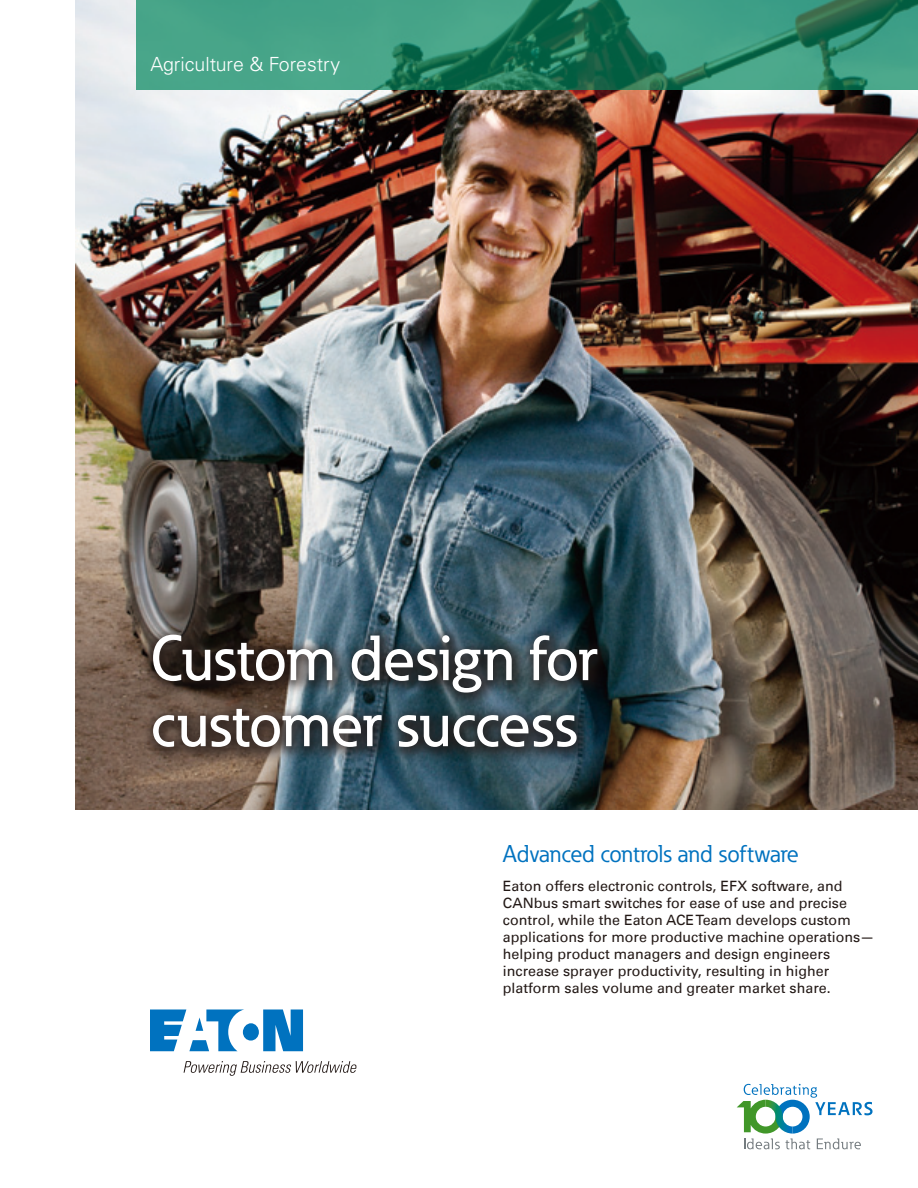
<style>
.page{position:relative;width:918px;height:1188px;background:#fff}
.page>*{position:absolute;margin:0;border:0;box-sizing:border-box;transform-origin:0 0}
.t1{font:500 63px/66px "Eaton";color:#fff}
.t2{font:24px "Eaton";letter-spacing:-.01em;color:#0072bf}
.t3{font:300 19.5px "Univers LT Std";color:#fff}
.t4{font:14.25px/17.1px "Univers LT";color:#231916}
</style>
<div class="page">
<img style="left:75px;top:0;width:843px;height:809px">
<svg style="left:136px;top:0;width:782px;height:89px;background:#379175"></svg>
<svg style="left:150px;top:1010px;width:153px;height:41px"></svg>
<svg style="left:184px;top:1061px;width:173px;height:15px"></svg>
<div style="left:139px;top:621px;width:473px;height:140px;background:#231916;opacity:.75"></div>
<svg style="left:737px;top:1084px;width:136px;height:65px"></svg>
<h3 class="t3" style="left:151px;top:53px;width:191px">Agriculture &amp; Forestry</h3>
<h1 class="t1" style="left:151px;top:625px;width:448px">Custom design for customer success</h1>
<h2 class="t2" style="left:503px;top:838px;width:298px">Advanced controls and software</h2>
<p class="t4" style="left:503px;top:877px;width:373px">Eaton offers electronic controls, EFX software, and CANbus smart switches for ease of use and precise control, while the Eaton ACE Team develops custom applications for more productive machine operations— helping product managers and design engineers increase sprayer productivity, resulting in higher platform sales volume and greater market share.</p>
</div>
